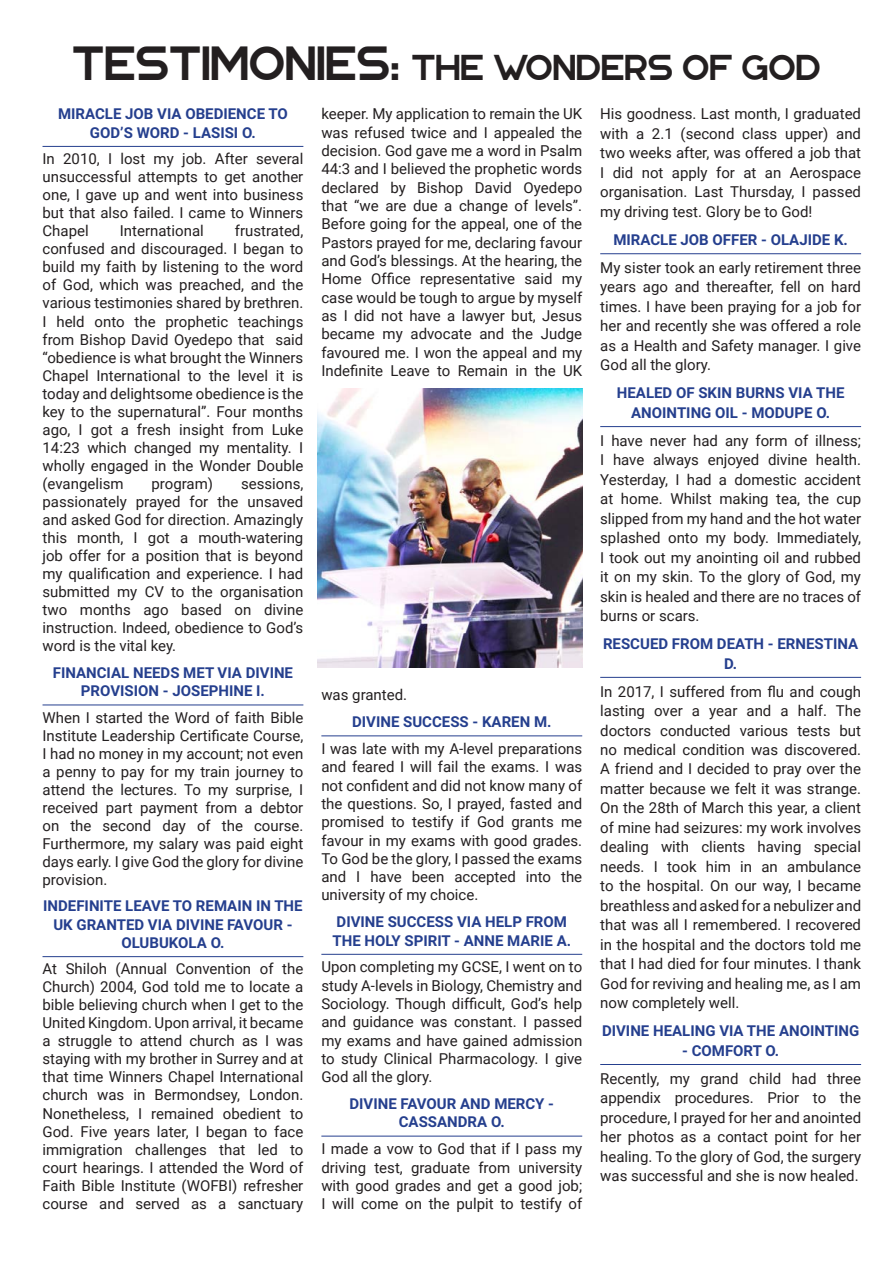
<style>
.page{position:relative;width:893px;height:1263px;background:#fff}
.page>*{position:absolute;margin:0;border:0;box-sizing:border-box;transform-origin:0 0}
.head1{font:300 36px "Portico";color:#231f20}
.Testimony_body{font:15px/18px "Roboto";color:#231f20;text-align:justify}
.Testimony_Title{font:700 15px/18px "Roboto";color:#253f8e;text-align:center}
.s1{font-size:48px}
</style>
<div class="page">
<hr style="left:43px;top:146px;width:260px;height:1px;background:#253f8e">
<hr style="left:43px;top:704px;width:260px;height:1px;background:#253f8e">
<hr style="left:43px;top:956px;width:260px;height:1px;background:#253f8e">
<hr style="left:321px;top:735px;width:261px;height:1px;background:#253f8e">
<hr style="left:321px;top:954px;width:261px;height:1px;background:#253f8e">
<hr style="left:321px;top:1136px;width:261px;height:1px;background:#253f8e">
<hr style="left:600px;top:253px;width:261px;height:1px;background:#253f8e">
<hr style="left:600px;top:426px;width:261px;height:1px;background:#253f8e">
<hr style="left:600px;top:677px;width:261px;height:1px;background:#253f8e">
<hr style="left:600px;top:1064px;width:261px;height:1px;background:#253f8e">
<img style="left:317px;top:388px;width:266px;height:279px">
<p class="head1" style="left:72px;top:45px;width:750px"><span class="s1">TESTIMONIES:</span> THE WONDERS OF GOD</p>
<p class="Testimony_Title" style="left:58px;top:105px;width:231px">MIRACLE JOB VIA OBEDIENCE TO<br>GOD’S WORD - LASISI O.</p>
<p class="Testimony_body" style="left:43px;top:149px;width:262px">In 2010, I lost my job. After several unsuccessful attempts to get another one, I gave up and went into business but that also failed. I came to Winners Chapel</p>
<p class="Testimony_body" style="left:321px;top:104px;width:262px">keeper. My application to remain the UK was refused twice and I appealed the decision. God gave me a word in Psalm 44:3 and I believed the prophetic words declared by Bishop David Oyedepo that “we are due a change of levels”.<br>Before going for the appeal, one of the Pastors prayed for me, declaring favour and God’s blessings. At the hearing, the Home Office representative said my case would be tough to argue by myself as I did not have a lawyer but, Jesus became my advocate and the Judge favoured me. I won the appeal and my Indefinite Leave to Remain in the UK</p>
<p class="Testimony_body" style="left:600px;top:104px;width:262px;line-height:19.5px">His goodness. Last month, I graduated with a 2.1 (second class upper) and two weeks after, was offered a job that I did not apply for at an Aerospace organisation. Last Thursday, I passed my driving test. Glory be to God!</p>
<p class="Testimony_Title" style="left:613px;top:230px;width:236px">MIRACLE JOB OFFER - OLAJIDE K.</p>
<p class="Testimony_body" style="left:600px;top:257px;width:262px;line-height:19.5px">My sister took an early retirement three years ago and thereafter, fell on hard times. I have been praying for a job for her and recently she was offered a role as a Health and Safety manager. I give God all the glory.</p>
<p class="Testimony_Title" style="left:617px;top:383px;width:229px;line-height:19.5px">HEALED OF SKIN BURNS VIA THE<br>ANOINTING OIL - MODUPE O.</p>
<p class="Testimony_body" style="left:600px;top:430px;width:262px;line-height:19.5px">I have never had any form of illness; I have always enjoyed divine health.<br>Yesterday, I had a domestic accident at home. Whilst making tea, the cup slipped from my hand and the hot water splashed onto my body. Immediately, I took out my anointing oil and rubbed it on my skin. To the glory of God, my skin is healed and there are no traces of burns or scars.</p>
<p class="Testimony_Title" style="left:603px;top:633px;width:257px;line-height:19.5px">RESCUED FROM DEATH - ERNESTINA<br>D.</p>
<p class="Testimony_body" style="left:600px;top:681px;width:262px;line-height:19.5px">In 2017, I suffered from flu and cough lasting over a year and a half. The doctors conducted various tests but no medical condition was discovered.<br>A friend and I decided to pray over the matter because we felt it was strange.<br>On the 28th of March this year, a client of mine had seizures: my work involves dealing with clients having special needs. I took him in an ambulance to the hospital. On our way, I became breathless and asked for a nebulizer and that was all I remembered. I recovered in the hospital and the doctors told me that I had died for four minutes. I thank God for reviving and healing me, as I am now completely well.</p>
<p class="Testimony_Title" style="left:602px;top:1021px;width:259px">DIVINE HEALING VIA THE ANOINTING</p>
<p class="Testimony_Title" style="left:682px;top:1041px;width:99px">- COMFORT O.</p>
<p class="Testimony_body" style="left:600px;top:1068px;width:262px;line-height:19.5px">Recently, my grand child had three appendix procedures. Prior to the procedure, I prayed for her and anointed her photos as a contact point for her healing. To the glory of God, the surgery was successful and she is now healed.</p>
<p class="Testimony_body" style="left:43px;top:221px;width:262px;text-indent:192px">frustrated, confused and discouraged. I began to build my faith by listening to the word of God, which was preached, and the various testimonies shared by brethren.<br>I held onto the prophetic teachings from Bishop David Oyedepo that said “obedience is what brought the Winners Chapel International to the level it is today and delightsome obedience is the key to the supernatural”. Four months ago, I got a fresh insight from Luke 14:23 which changed my mentality. I wholly engaged in the Wonder Double (evangelism</p>
<p class="Testimony_body" style="left:120px;top:221px;width:85px">International</p>
<p class="Testimony_body" style="left:152px;top:474px;width:63px">program)</p>
<p class="Testimony_body" style="left:43px;top:474px;width:262px;text-indent:199px">sessions, passionately prayed for the unsaved and asked God for direction. Amazingly this month, I got a mouth-watering job offer for a position that is beyond my qualification and experience. I had submitted my CV to the organisation two months ago based on divine instruction. Indeed, obedience to God’s word is the vital key.</p>
<p class="Testimony_Title" style="left:53px;top:663px;width:242px">FINANCIAL NEEDS MET VIA DIVINE<br>PROVISION - JOSEPHINE I.</p>
<p class="Testimony_body" style="left:43px;top:708px;width:262px">When I started the Word of faith Bible Institute Leadership Certificate Course, I had no money in my account; not even a penny to pay for my train journey to attend the lectures. To my surprise, I received part payment from a debtor on the second day of the course.<br>Furthermore, my salary was paid eight days early. I give God the glory for divine provision.</p>
<p class="Testimony_Title" style="left:43px;top:896px;width:261px">INDEFINITE LEAVE TO REMAIN IN THE<br>UK GRANTED VIA DIVINE FAVOUR -<br>OLUBUKOLA O.</p>
<p class="Testimony_body" style="left:43px;top:959px;width:262px">At Shiloh (Annual Convention of the Church) 2004, God told me to locate a bible believing church when I get to the United Kingdom. Upon arrival, it became a struggle to attend church as I was staying with my brother in Surrey and at that time Winners Chapel International church was in Bermondsey, London.<br>Nonetheless, I remained obedient to God. Five years later, I began to face immigration challenges that led to court hearings. I attended the Word of Faith Bible Institute (WOFBI) refresher course and served as a sanctuary</p>
<p class="Testimony_body" style="left:321px;top:685px;width:87px">was granted.</p>
<p class="Testimony_Title" style="left:352px;top:712px;width:201px">DIVINE SUCCESS - KAREN M.</p>
<p class="Testimony_body" style="left:321px;top:739px;width:262px">I was late with my A-level preparations and feared I will fail the exams. I was not confident and did not know many of the questions. So, I prayed, fasted and promised to testify if God grants me favour in my exams with good grades.<br>To God be the glory, I passed the exams and I have been accepted into the university of my choice.</p>
<p class="Testimony_Title" style="left:332px;top:912px;width:240px;text-align:left">DIVINE SUCCESS VIA HELP FROM<br>THE HOLY SPIRIT - ANNE MARIE A.</p>
<p class="Testimony_body" style="left:321px;top:957px;width:262px">Upon completing my GCSE, I went on to study A-levels in Biology, Chemistry and Sociology. Though difficult, God’s help and guidance was constant. I passed my exams and have gained admission to study Clinical Pharmacology. I give God all the glory.</p>
<p class="Testimony_Title" style="left:349px;top:1094px;width:206px">DIVINE FAVOUR AND MERCY -<br>CASSANDRA O.</p>
<p class="Testimony_body" style="left:321px;top:1139px;width:262px">I made a vow to God that if I pass my driving test, graduate from university with good grades and get a good job; I will come on the pulpit to testify of</p>
</div>
